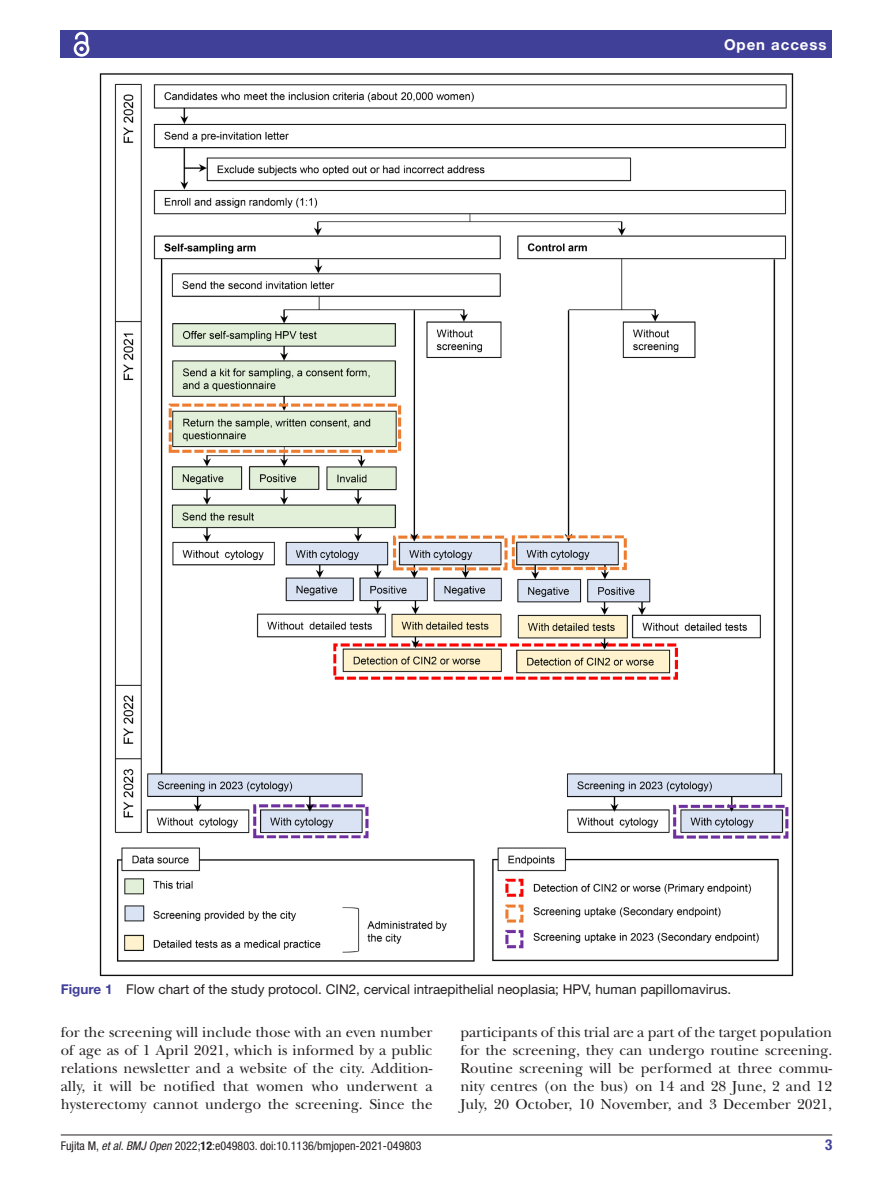
<style>
.page{position:relative;width:893px;height:1191px;background:#fff}
.page>*{position:absolute;margin:0;border:0;box-sizing:border-box;transform-origin:0 0}
.t1{font:15px/18px "New Baskerville";color:#231f20;text-align:justify}
.t2{font:700 15px "Helvetica Neue LT Std";letter-spacing:.065em;color:#fff}
.t3{font:700 condensed 15px "Helvetica Neue LT Std";color:#414099}
.t4{font:13.5px "Helvetica Neue LT Std";color:#231f20}
.t5{font:condensed 12px "Helvetica Neue LT Std";color:#231f20}
.s1{font-weight:700;color:#414099}
.s2{font-style:italic}
.s3{font-weight:700}
</style>
<div class="page">
<hr style="left:61px;top:1134px;width:771px;height:1px;background:#231f20">
<div style="left:61px;top:31px;width:771px;height:27px;background:#414099"></div>
<svg style="left:73px;top:31px;width:17px;height:26px"></svg>
<img style="left:99px;top:73px;width:695px;height:903px">
<p class="t2" style="left:724px;top:35px;width:104px">Open access</p>
<p class="t4" style="left:61px;top:981px;width:672px"><span class="s1">Figure 1</span> Flow chart of the study protocol. CIN2, cervical intraepithelial neoplasia; HPV, human papillomavirus.</p>
<p class="t1" style="left:61px;top:1023px;width:373px">for the screening will include those with an even number of age as of 1 April 2021, which is informed by a public relations newsletter and a website of the city. Addition&shy;ally, it will be notified that women who underwent a hysterectomy cannot undergo the screening. Since the</p>
<p class="t1" style="left:460px;top:1023px;width:373px">participants of this trial are a part of the target population for the screening, they can undergo routine screening.<br>Routine screening will be performed at three commu&shy;nity centres (on the bus) on 14 and 28 June, 2 and 12<br>July, 20 October, 10 November, and 3 December 2021,</p>
<p class="t5" style="left:61px;top:1138px;width:362px">Fujita M, <span class="s2">et al</span>. <span class="s2">BMJ Open</span> 2022;<span class="s3">12</span>:e049803. doi:10.1136/bmjopen-2021-049803</p>
<p class="t3" style="left:825px;top:1135px;width:9px">3</p>
</div>
